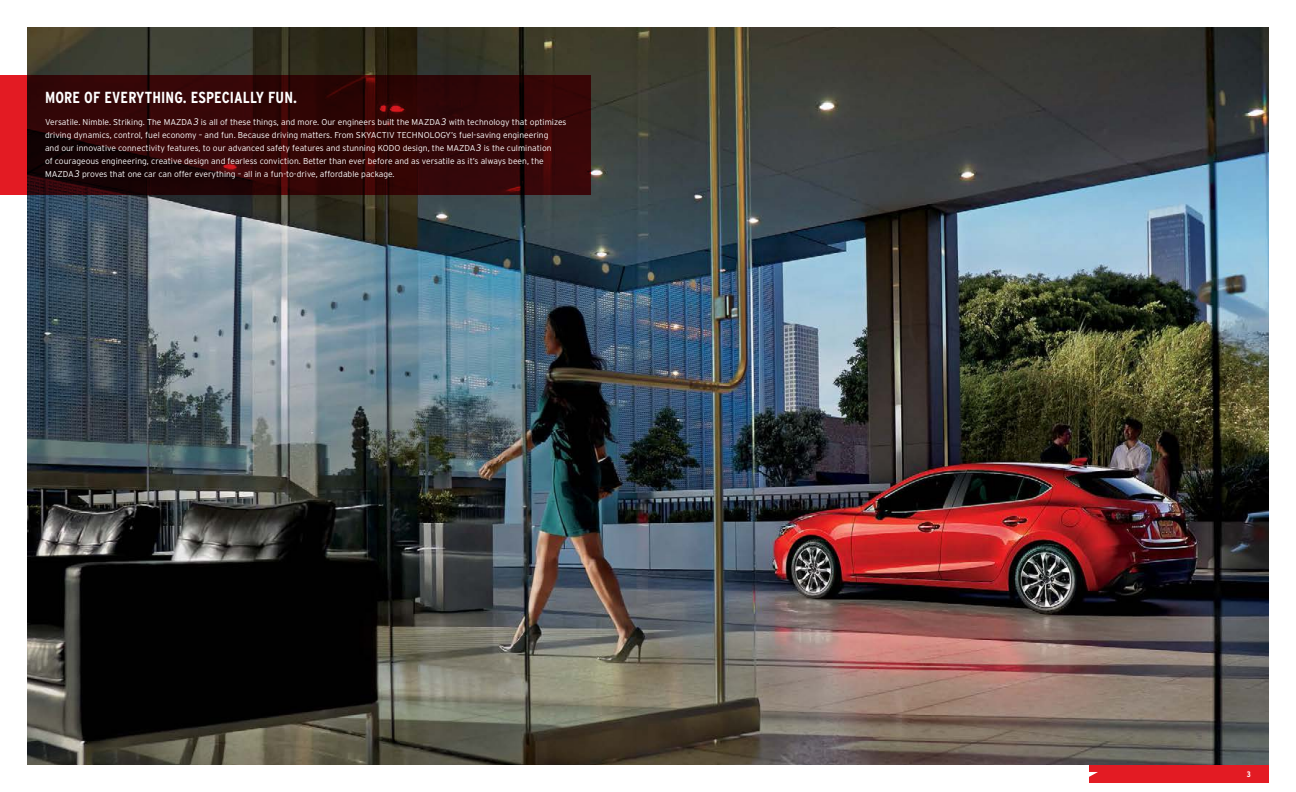
<style>
.page{position:relative;width:1296px;height:792px;background:#fff}
.page>*{position:absolute;margin:0;border:0;box-sizing:border-box;transform-origin:0 0}
.t1{font:700 condensed 16px "Interstate";letter-spacing:.01em;color:#fff}
.t2{font:300 8.5px/13px "Interstate";color:#fff}
.t3{font:700 condensed 8px "Interstate";color:#fff}
.s1{font-style:italic;font-size:9.5px}
</style>
<div class="page">
<img style="left:27px;top:27px;width:1242px;height:738px">
<div style="left:1089px;top:765px;width:180px;height:18px;background:#e31b23"></div>
<svg style="left:0;top:75px;width:590px;height:120px;background:#380607"></svg>
<h1 class="t1" style="left:45px;top:89px;width:254px">MORE OF EVERYTHING. ESPECIALLY FUN.</h1>
<p class="t2" style="left:45px;top:116px;width:523px">Versatile. Nimble. Striking. The MAZDA<span class="s1">3</span> is all of these things, and more. Our engineers built the MAZDA<span class="s1">3</span> with technology that optimizes driving dynamics, control, fuel economy – and fun. Because driving matters. From SKYACTIV TECHNOLOGY’s fuel-saving engineering<br>and our innovative connectivity features, to our advanced safety features and stunning KODO design, the MAZDA<span class="s1">3</span> is the culmination<br>of courageous engineering, creative design and fearless conviction. Better than ever before and as versatile as it’s always been, the MAZDA<span class="s1">3</span> proves that one car can offer everything – all in a fun-to-drive, affordable package.</p>
<p class="t3" style="left:1247px;top:770px;width:6px">3</p>
</div>
